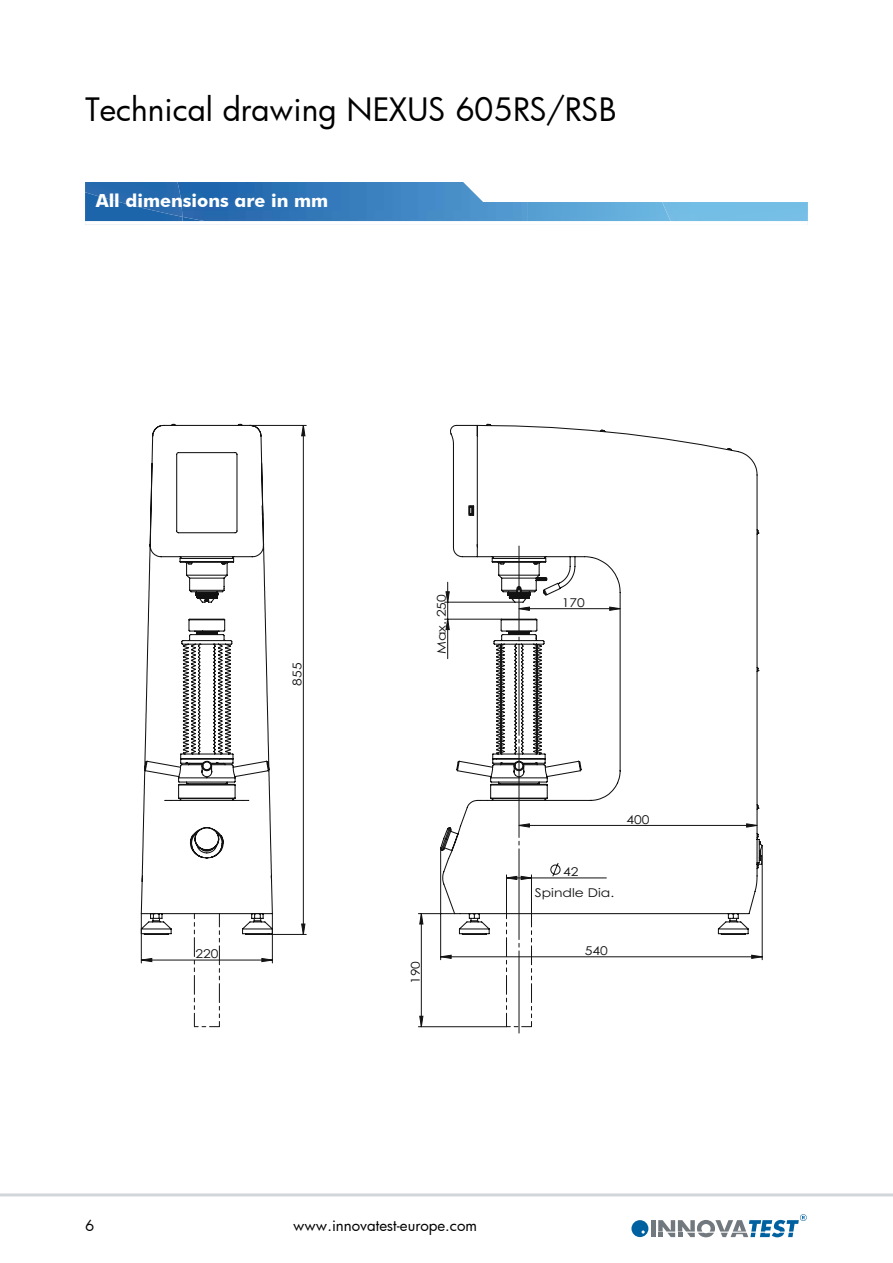
<style>
.page{position:relative;width:893px;height:1263px;background:#fff}
.page>*{position:absolute;margin:0;border:0;box-sizing:border-box;transform-origin:0 0}
.t1{font:31.5px "Futura";color:#000}
.t2{font:700 18px "Futura BT";color:#fff}
.t3{font:15px "Futura";color:#000}
.t4{font:12.15px "Century Gothic";color:#111211;scale:1.15 1}
</style>
<div class="page">
<hr style="left:0;top:1193px;width:893px;height:3px;background:#d2d6da">
<svg style="left:631px;top:1214px;width:176px;height:23px"></svg>
<svg style="left:182px;top:182px;width:480px;height:39px"></svg>
<div style="left:662px;top:202px;width:146px;height:19px;background:#74bee6"></div>
<img style="left:85px;top:217px;width:97px;height:4px">
<img style="left:85px;top:182px;width:97px;height:35px">
<hr style="left:762px;top:846px;width:1px;height:114px;background:#111211">
<hr style="left:440px;top:848px;width:1px;height:112px;background:#111211">
<hr style="left:418px;top:913px;width:37px;height:1px;background:#111211">
<hr style="left:418px;top:1026px;width:88px;height:1px;background:#111211">
<svg style="left:441px;top:935px;width:321px;height:98px"></svg>
<svg style="left:420px;top:914px;width:3px;height:113px"></svg>
<svg style="left:439px;top:424px;width:324px;height:511px"></svg>
<hr style="left:141px;top:960px;width:131px;height:1px;background:#111211">
<hr style="left:272px;top:914px;width:1px;height:49px;background:#111211">
<hr style="left:141px;top:914px;width:1px;height:49px;background:#111211">
<hr style="left:269px;top:934px;width:37px;height:1px;background:#111211">
<hr style="left:250px;top:425px;width:56px;height:1px;background:#111211">
<svg style="left:194px;top:937px;width:26px;height:90px"></svg>
<svg style="left:262px;top:958px;width:10px;height:4px"></svg>
<svg style="left:141px;top:958px;width:11px;height:4px"></svg>
<svg style="left:302px;top:425px;width:3px;height:509px"></svg>
<svg style="left:141px;top:424px;width:133px;height:511px"></svg>
<h1 class="t1" style="left:85px;top:88px;width:533px">Technical drawing NEXUS 605RS/RSB</h1>
<h2 class="t2" style="left:96px;top:189px;width:234px">All dimensions are in mm</h2>
<p class="t4" style="left:289px;top:686px;width:22px;rotate:-90deg">855</p>
<p class="t4" style="left:195px;top:945px;width:22px">220</p>
<p class="t4" style="left:433px;top:654px;width:53px;rotate:-90deg">Max. 250</p>
<p class="t4" style="left:407px;top:984px;width:22px;rotate:-90deg">190</p>
<p class="t4" style="left:562px;top:594px;width:22px">170</p>
<p class="t4" style="left:626px;top:811px;width:22px">400</p>
<p class="t4" style="left:563px;top:863px;width:15px">42</p>
<p class="t4" style="left:535px;top:884px;width:70px">Spindle Dia.</p>
<p class="t4" style="left:585px;top:942px;width:22px">540</p>
<p class="t3" style="left:85px;top:1216px;width:11px">6</p>
<p class="t3" style="left:293px;top:1216px;width:185px">www.innovatest-europe.com</p>
</div>
